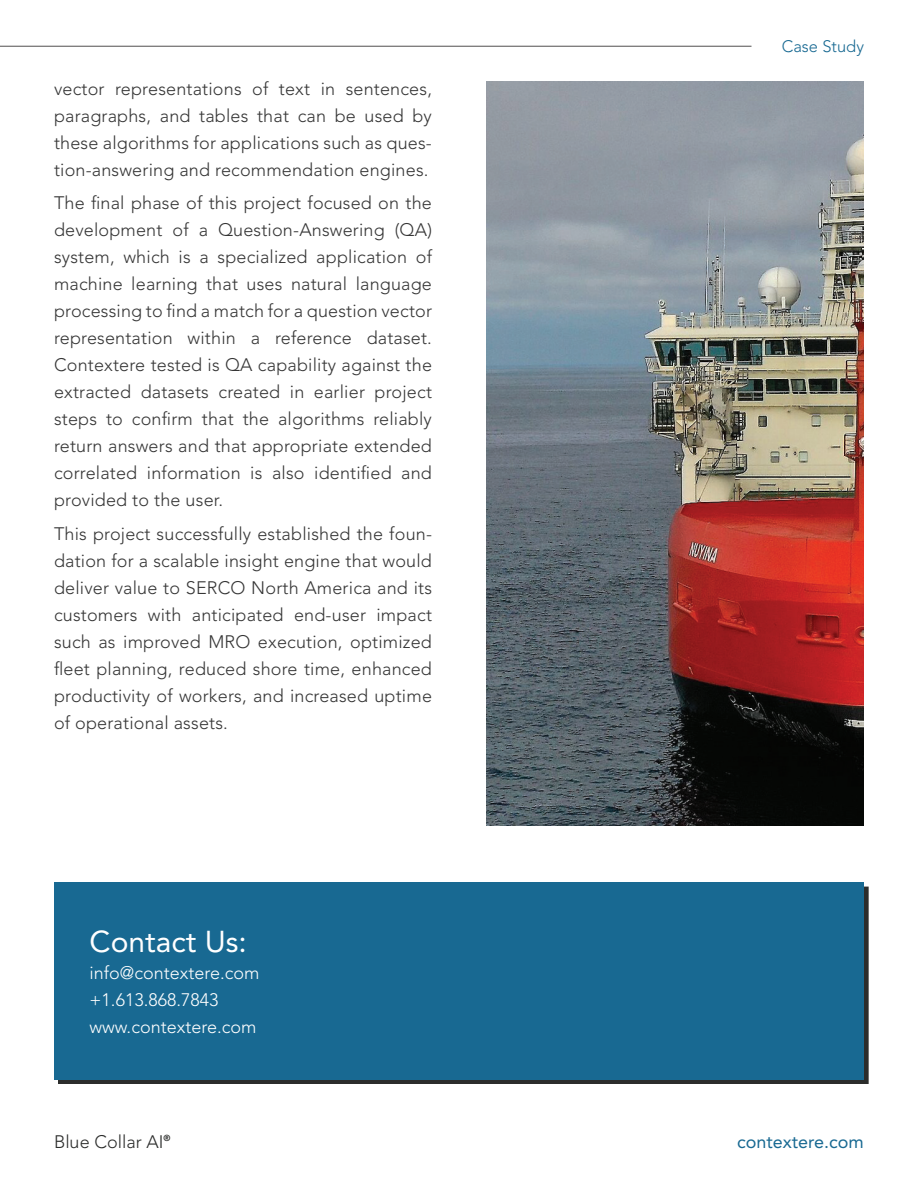
<style>
.page{position:relative;width:918px;height:1188px;background:#fff}
.page>*{position:absolute;margin:0;border:0;box-sizing:border-box;transform-origin:0 0}
.t1{font:30px "Avenir LT Std";color:#fff}
.t2{font:300 18px/27px "Avenir LT Std";letter-spacing:.01em;color:#363636;text-align:justify}
.t3{font:300 18px/27px "Avenir LT Std";color:#fff}
.t4{font:18px "Avenir LT Std";color:#186992}
.t5{font:300 18px "Avenir LT Std";color:#2c2d2c}
.t6{font:300 16.5px "Avenir LT Std";color:#186992}
</style>
<div class="page">
<hr style="left:0;top:46px;width:752px;height:1px;background:#504f4f">
<div style="left:58px;top:887px;width:810px;height:197px;background:#2c2d2c"></div>
<div style="left:54px;top:882px;width:810px;height:198px;background:#186992"></div>
<img style="left:486px;top:81px;width:378px;height:744px">
<p class="t2" style="left:54px;top:75px;width:380px">vector representations of text in sentences, paragraphs, and tables that can be used by these algorithms for applications such as ques&shy;tion-answering and recommendation engines.</p>
<p class="t2" style="left:54px;top:190px;width:380px">The final phase of this project focused on the development of a Question-Answering (QA) system, which is a specialized application of machine learning that uses natural language processing to find a match for a question vector representation within a reference dataset.<br>Contextere tested is QA capability against the extracted datasets created in earlier project steps to confirm that the algorithms reliably return answers and that appropriate extended correlated information is also identified and provided to the user.</p>
<p class="t2" style="left:54px;top:520px;width:380px">This project successfully established the foun&shy;dation for a scalable insight engine that would deliver value to SERCO North America and its customers with anticipated end-user impact such as improved MRO execution, optimized fleet planning, reduced shore time, enhanced productivity of workers, and increased uptime of operational assets.</p>
<h1 class="t1" style="left:90px;top:924px;width:159px">Contact Us:</h1>
<p class="t3" style="left:90px;top:959px;width:171px">info@contextere.com +1.613.868.7843 www.contextere.com</p>
<p class="t6" style="left:782px;top:37px;width:84px">Case Study</p>
<p class="t5" style="left:54px;top:1131px;width:118px">Blue Collar AI<sup>®</sup></p>
<p class="t4" style="left:737px;top:1131px;width:128px">contextere.com</p>
</div>
